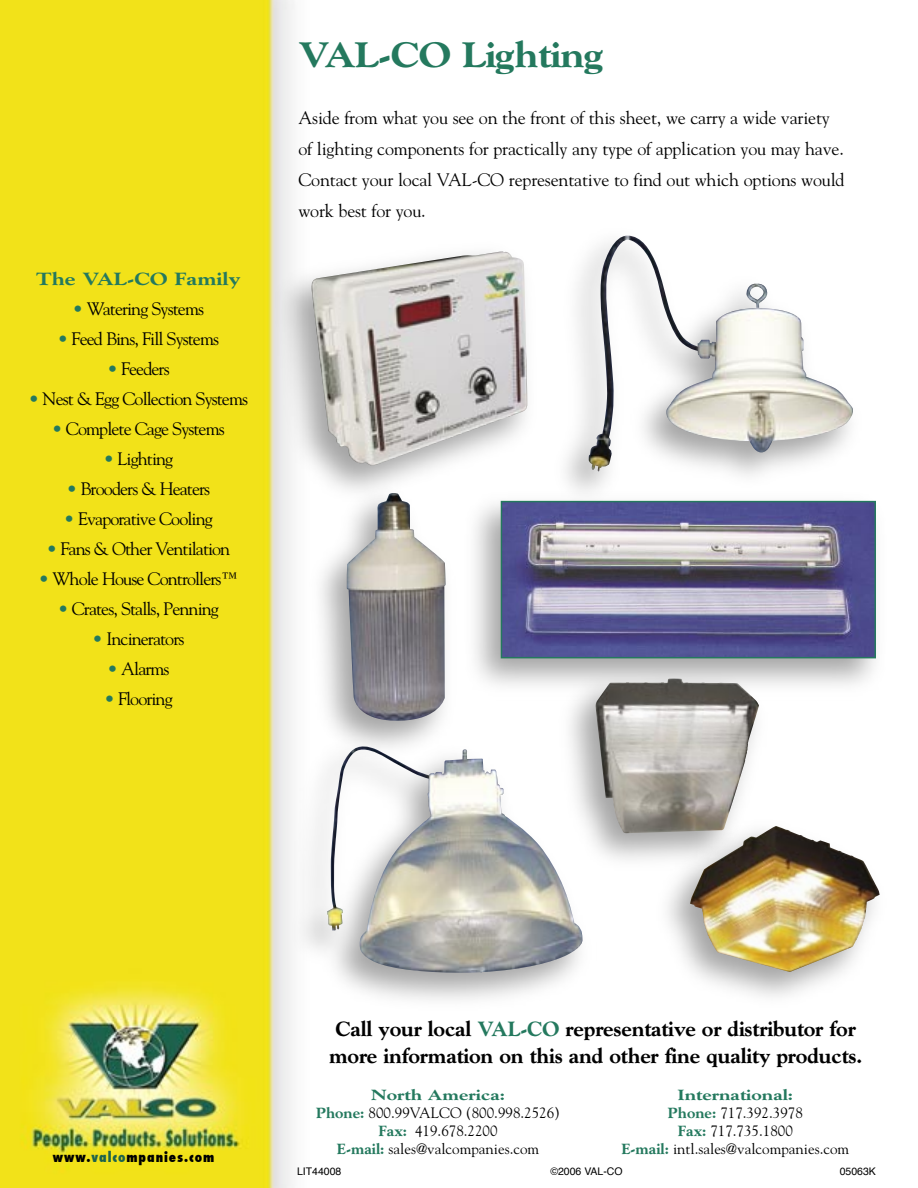
<style>
.page{position:relative;width:918px;height:1188px;background:#fff}
.page>*{position:absolute;margin:0;border:0;box-sizing:border-box;transform-origin:0 0}
.t1{font:800 36px "Goudy";letter-spacing:-.02em;color:#24795e;scale:1.1 1}
.t2{font:800 21px/27px "Goudy";letter-spacing:-.01em;color:#000;text-align:center}
.t3{font:18px "Goudy";letter-spacing:-.05em;color:#000}
.t4{font:18px/31.2px "Goudy";letter-spacing:-.01em;color:#000}
.t5{font:800 18px "Goudy";color:#24795e;scale:1.2 1}
.t6{font:15px "Goudy";color:#000}
.t7{font:800 15px "Goudy";color:#24795e;scale:1.25 1}
.t8{font:800 condensed 13.5px "Futura";letter-spacing:.07em;color:#000}
.t9{font:10.5px "Helvetica";color:#000}
.s1{color:#24795e}
.s2{color:#1e634c}
.s3{font-weight:800;color:#24795e}
</style>
<div class="page">
<img style="left:0;top:0;width:294px;height:1188px">
<div style="left:270px;top:237px;width:273px;height:269px;background:#000;opacity:.36"></div>
<img style="left:311px;top:251px;width:217px;height:215px">
<div style="left:459px;top:486px;width:432px;height:215px;background:#000;opacity:.36"></div>
<img style="left:504px;top:504px;width:369px;height:151px">
<div style="left:501px;top:501px;width:375px;height:157px;border:2px solid #24795e"></div>
<div style="left:304px;top:480px;width:157px;height:283px;background:#000;opacity:.36"></div>
<img style="left:347px;top:492px;width:99px;height:230px">
<div style="left:554px;top:664px;width:218px;height:212px;background:#000;opacity:.36"></div>
<img style="left:596px;top:678px;width:163px;height:155px">
<div style="left:650px;top:813px;width:242px;height:200px;background:#000;opacity:.36"></div>
<img style="left:690px;top:826px;width:190px;height:146px">
<div style="left:548px;top:222px;width:318px;height:287px;background:#000;opacity:.36"></div>
<img style="left:589px;top:236px;width:265px;height:236px">
<div style="left:287px;top:733px;width:310px;height:282px;background:#000;opacity:.36"></div>
<img style="left:327px;top:743px;width:256px;height:230px">
<p class="t5" style="left:36px;top:268px;width:172px">The VAL-CO Family</p>
<p class="t3" style="left:73px;top:298px;width:133px"><span class="s1">•</span> Watering Systems</p>
<p class="t3" style="left:58px;top:328px;width:163px"><span class="s1">•</span> Feed Bins, Fill Systems</p>
<p class="t3" style="left:107px;top:358px;width:64px"><span class="s1">•</span> Feeders</p>
<p class="t3" style="left:29px;top:388px;width:221px"><span class="s1">•</span> Nest &amp; Egg Collection Systems</p>
<p class="t3" style="left:52px;top:418px;width:174px"><span class="s1">•</span> Complete Cage Systems</p>
<p class="t3" style="left:103px;top:448px;width:71px"><span class="s1">•</span> Lighting</p>
<p class="t3" style="left:67px;top:478px;width:145px"><span class="s1">•</span> Brooders &amp; Heaters</p>
<p class="t3" style="left:64px;top:508px;width:150px"><span class="s1">•</span> Evaporative Cooling</p>
<p class="t3" style="left:46px;top:538px;width:185px"><span class="s1">•</span> Fans &amp; Other Ventilation</p>
<p class="t3" style="left:38px;top:568px;width:201px"><span class="s1">•</span> Whole House Controllers™</p>
<p class="t3" style="left:58px;top:598px;width:163px"><span class="s1">•</span> Crates, Stalls, Penning</p>
<p class="t3" style="left:92px;top:628px;width:94px"><span class="s1">•</span> Incinerators</p>
<p class="t3" style="left:107px;top:658px;width:64px"><span class="s1">•</span> Alarms</p>
<p class="t3" style="left:104px;top:688px;width:70px"><span class="s1">•</span> Flooring</p>
<p class="t1" style="left:299px;top:34px;width:279px">VAL-CO Lighting</p>
<p class="t4" style="left:299px;top:102px;width:547px">Aside from what you see on the front of this sheet, we carry a wide variety of lighting components for practically any type of application you may have.<br>Contact your local VAL-CO representative to find out which options would work best for you.</p>
<p class="t8" style="left:53px;top:1147px;width:163px">www.<span class="s2">valco</span>mpanies.com</p>
<p class="t2" style="left:329px;top:1015px;width:535px">Call your local <span class="s1">VAL-CO</span> representative or distributor for more information on this and other fine quality products.</p>
<p class="t7" style="left:371px;top:1086px;width:109px">North America:</p>
<p class="t6" style="left:316px;top:1103px;width:245px"><span class="s3">Phone:</span> 800.99VALCO (800.998.2526)</p>
<p class="t6" style="left:379px;top:1121px;width:121px"><span class="s3">Fax:</span> 419.678.2200</p>
<p class="t6" style="left:337px;top:1140px;width:204px"><span class="s3">E-mail:</span> sales@valcompanies.com</p>
<p class="t7" style="left:678px;top:1086px;width:94px">International:</p>
<p class="t6" style="left:668px;top:1103px;width:136px"><span class="s3">Phone:</span> 717.392.3978</p>
<p class="t6" style="left:678px;top:1121px;width:116px"><span class="s3">Fax:</span> 717.735.1800</p>
<p class="t6" style="left:621px;top:1140px;width:229px"><span class="s3">E-mail:</span> intl.sales@valcompanies.com</p>
<p class="t9" style="left:297px;top:1164px;width:46px">LIT44008</p>
<p class="t9" style="left:550px;top:1164px;width:74px">©2006 VAL-CO</p>
<p class="t9" style="left:840px;top:1164px;width:38px">05063K</p>
</div>
